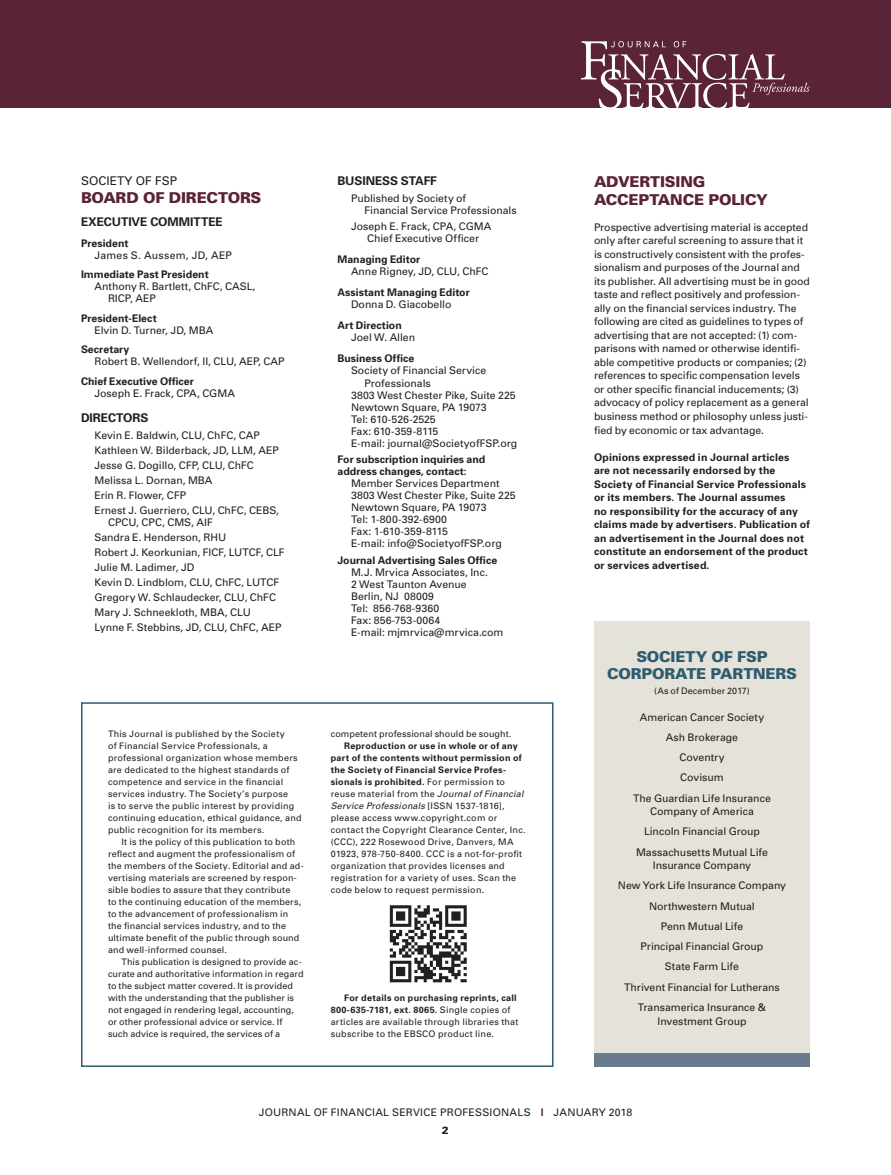
<style>
.page{position:relative;width:891px;height:1175px;background:#fff}
.page>*{position:absolute;margin:0;border:0;box-sizing:border-box;transform-origin:0 0}
.t1{font:900 15px/18px "Univers";letter-spacing:-.01em;color:#5a2338}
.t2{font:900 15px/16.5px "Univers";letter-spacing:-.01em;color:#2e5b6f;text-align:center}
.t3{font:700 12px "Univers";letter-spacing:-.005em;color:#231f20}
.t4{font:12px "Univers";color:#231f20}
.t5{font:10.5px/13.5px "Univers";letter-spacing:-.005em;color:#231f20}
.t6{font:700 10.5px/13.5px "Univers";letter-spacing:.015em;color:#231f20}
.t7{font:10.5px/18px "Univers";letter-spacing:.025em;color:#231f20;text-align:center}
.t8{font:10.5px "Univers";letter-spacing:-.025em;color:#231f20}
.t9{font:9px/12px "Univers";letter-spacing:.02em;color:#231f20}
.s1{font-weight:700}
.s2{font-style:italic}
.s3{color:#5a2338}
.s4{font-weight:900}
</style>
<div class="page">
<div style="left:0;top:0;width:891px;height:108px;background:#5a2338"></div>
<div style="left:81px;top:702px;width:473px;height:364px;border:2px solid #2e5b6f"></div>
<img style="left:389px;top:905px;width:78px;height:78px">
<div style="left:594px;top:621px;width:216px;height:432px;background:#e5e2da"></div>
<div style="left:594px;top:1053px;width:216px;height:13px;background:#697c8d"></div>
<svg style="left:581px;top:41px;width:229px;height:67px"></svg>
<p class="t4" style="left:81px;top:173px;width:98px">SOCIETY OF FSP</p>
<h1 class="t1" style="left:81px;top:188px;width:182px">BOARD OF DIRECTORS</h1>
<p class="t3" style="left:81px;top:214px;width:143px">EXECUTIVE COMMITTEE</p>
<p class="t6" style="left:81px;top:236px;width:49px">President</p>
<p class="t7" style="left:95px;top:246px;width:139px">James S. Aussem, JD, AEP</p>
<p class="t6" style="left:81px;top:267px;width:129px">Immediate Past President</p>
<p class="t5" style="left:108px;top:280px;width:149px;line-height:12px;text-indent:-14px">Anthony R. Bartlett, ChFC, CASL,<br>RICP, AEP</p>
<p class="t6" style="left:81px;top:311px;width:77px">President-Elect</p>
<p class="t5" style="left:95px;top:323px;width:120px">Elvin D. Turner, JD, MBA</p>
<p class="t6" style="left:81px;top:342px;width:50px">Secretary</p>
<p class="t5" style="left:95px;top:355px;width:192px">Robert B. Wellendorf, II, CLU, AEP, CAP</p>
<p class="t6" style="left:81px;top:374px;width:114px">Chief Executive Officer</p>
<p class="t5" style="left:95px;top:386px;width:142px">Joseph E. Frack, CPA, CGMA</p>
<p class="t3" style="left:81px;top:410px;width:69px">DIRECTORS</p>
<p class="t5" style="left:94px;top:427px;width:186px;line-height:15px">Kevin E. Baldwin, CLU, ChFC, CAP<br>Kathleen W. Bilderback, JD, LLM, AEP<br>Jesse G. Dogillo, CFP, CLU, ChFC<br>Melissa L. Dornan, MBA<br>Erin R. Flower, CFP<br>Ernest J. Guerriero, CLU, ChFC, CEBS,</p>
<p class="t5" style="left:94px;top:514px;width:192px;line-height:15px;text-indent:14px">CPCU, CPC, CMS, AIF<br>Sandra E. Henderson, RHU<br>Robert J. Keorkunian, FICF, LUTCF, CLF<br>Julie M. Ladimer, JD<br>Kevin D. Lindblom, CLU, ChFC, LUTCF<br>Gregory W. Schlaudecker, CLU, ChFC<br>Mary J. Schneekloth, MBA, CLU<br>Lynne F. Stebbins, JD, CLU, ChFC, AEP</p>
<p class="t3" style="left:338px;top:173px;width:101px">BUSINESS STAFF</p>
<p class="t5" style="left:365px;top:192px;width:154px;line-height:12px;text-indent:-14px">Published by Society of<br>Financial Service Professionals</p>
<p class="t5" style="left:351px;top:220px;width:142px;line-height:12px;text-align:center">Joseph E. Frack, CPA, CGMA<br>Chief Executive Officer</p>
<p class="t6" style="left:338px;top:252px;width:84px">Managing Editor</p>
<p class="t5" style="left:351px;top:265px;width:139px">Anne Rigney, JD, CLU, ChFC</p>
<p class="t6" style="left:338px;top:285px;width:134px">Assistant Managing Editor</p>
<p class="t5" style="left:351px;top:298px;width:102px">Donna D. Giacobello</p>
<p class="t6" style="left:338px;top:318px;width:66px">Art Direction</p>
<p class="t5" style="left:351px;top:331px;width:66px">Joel W. Allen</p>
<p class="t6" style="left:338px;top:352px;width:78px">Business Office</p>
<p class="t5" style="left:351px;top:364px;width:137px">Society of Financial Service</p>
<p class="t5" style="left:365px;top:376px;width:68px">Professionals</p>
<p class="t5" style="left:351px;top:388px;width:166px">3803 West Chester Pike, Suite 225</p>
<p class="t5" style="left:351px;top:400px;width:137px">Newtown Square, PA 19073</p>
<p class="t5" style="left:351px;top:412px;width:86px">Tel: 610-526-2525</p>
<p class="t8" style="left:351px;top:424px;width:89px">Fax: 610-359-8115</p>
<p class="t5" style="left:351px;top:436px;width:168px">E-mail: journal@SocietyofFSP.org</p>
<p class="t6" style="left:338px;top:453px;width:149px;line-height:12px">For subscription inquiries and address changes, contact:</p>
<p class="t5" style="left:351px;top:477px;width:166px;line-height:12px">Member Services Department<br>3803 West Chester Pike, Suite 225<br>Newtown Square, PA 19073<br>Tel: 1-800-392-6900<br>Fax: 1-610-359-8115<br>E-mail: info@SocietyofFSP.org</p>
<p class="t6" style="left:338px;top:553px;width:161px">Journal Advertising Sales Office</p>
<p class="t5" style="left:351px;top:565px;width:154px;line-height:12px">M.J. Mrvica Associates, Inc.<br>2 West Taunton Avenue<br>Berlin, NJ 08009<br>Tel: 856-768-9360<br>Fax: 856-753-0064<br>E-mail: mjmrvica@mrvica.com</p>
<p class="t9" style="left:108px;top:727px;width:195px">This Journal is published by the Society<br>of Financial Service Professionals, a professional organization whose members are dedicated to the highest standards of competence and service in the financial services industry. The Society’s purpose<br>is to serve the public interest by providing continuing education, ethical guidance, and public recognition for its members.</p>
<p class="t9" style="left:108px;top:835px;width:197px;text-indent:14px">It is the policy of this publication to both reflect and augment the professionalism of the members of the Society. Editorial and ad&shy;vertising materials are screened by respon&shy;sible bodies to assure that they contribute<br>to the continuing education of the members, to the advancement of professionalism in the financial services industry, and to the ultimate benefit of the public through sound and well-informed counsel.</p>
<p class="t9" style="left:108px;top:955px;width:197px;text-indent:14px">This publication is designed to provide ac&shy;curate and authoritative information in regard to the subject matter covered. It is provided with the understanding that the publisher is not engaged in rendering legal, accounting, or other professional advice or service. If such advice is required, the services of a</p>
<p class="t9" style="left:331px;top:727px;width:182px">competent professional should be sought.</p>
<p class="t9" style="left:331px;top:739px;width:196px;text-indent:14px"><span class="s1">Reproduction or use in whole or of any part of the contents without permission of the Society of Financial Service Profes&shy;sionals is prohibited.</span> For permission to reuse material from the <span class="s2">Journal of Financial Service Professionals</span> [ISSN 1537-1816], please access www.copyright.com or contact the Copyright Clearance Center, Inc. (CCC), 222 Rosewood Drive, Danvers, MA 01923, 978-750-8400. CCC is a not-for-profit organization that provides licenses and registration for a variety of uses. Scan the code below to request permission.</p>
<p class="t9" style="left:331px;top:991px;width:189px;text-indent:14px"><span class="s1">For details on purchasing reprints, call 800-635-7181, ext. 8065.</span> Single copies of articles are available through libraries that subscribe to the EBSCO product line.</p>
<h1 class="t1" style="left:594px;top:173px;width:175px">ADVERTISING<br>ACCEPTANCE POLICY</h1>
<p class="t5" style="left:594px;top:220px;width:218px">Prospective advertising material is accepted only after careful screening to assure that it is constructively consistent with the profes&shy;sionalism and purposes of the Journal and its publisher. All advertising must be in good taste and reflect positively and profession&shy;ally on the financial services industry. The following are cited as guidelines to types of advertising that are not accepted: (1) com&shy;parisons with named or otherwise identifi&shy;able competitive products or companies; (2) references to specific compensation levels or other specific financial inducements; (3) advocacy of policy replacement as a general business method or philosophy unless justi&shy;fied by economic or tax advantage.</p>
<p class="t6" style="left:594px;top:449px;width:217px">Opinions expressed in Journal articles<br>are not necessarily endorsed by the Society of Financial Service Professionals or its members. The Journal assumes<br>no responsibility for the accuracy of any claims made by advertisers. Publication of an advertisement in the Journal does not constitute an endorsement of the product or services advertised.</p>
<h1 class="t2" style="left:607px;top:648px;width:191px">SOCIETY OF FSP<br>CORPORATE PARTNERS</h1>
<p class="t9" style="left:654px;top:684px;width:97px">(As of December 2017)</p>
<p class="t5" style="left:633px;top:706px;width:139px;line-height:20.2px;text-align:center">American Cancer Society<br>Ash Brokerage<br>Coventry<br>Covisum<br>The Guardian Life Insurance</p>
<p class="t5" style="left:636px;top:801px;width:133px;line-height:20.2px;text-align:center">Company of America<br>Lincoln Financial Group<br>Massachusetts Mutual Life</p>
<p class="t5" style="left:618px;top:855px;width:170px;line-height:20.2px;text-align:center">Insurance Company<br>New York Life Insurance Company<br>Northwestern Mutual<br>Penn Mutual Life<br>Principal Financial Group<br>State Farm Life<br>Thrivent Financial for Lutherans<br>Transamerica Insurance &amp;</p>
<p class="t5" style="left:658px;top:1013px;width:90px">Investment Group</p>
<p class="t7" style="left:259px;top:1103px;width:375px">JOURNAL OF FINANCIAL SERVICE PROFESSIONALS <span class="s3">|</span> JANUARY 2018<br><span class="s4">2</span></p>
</div>
